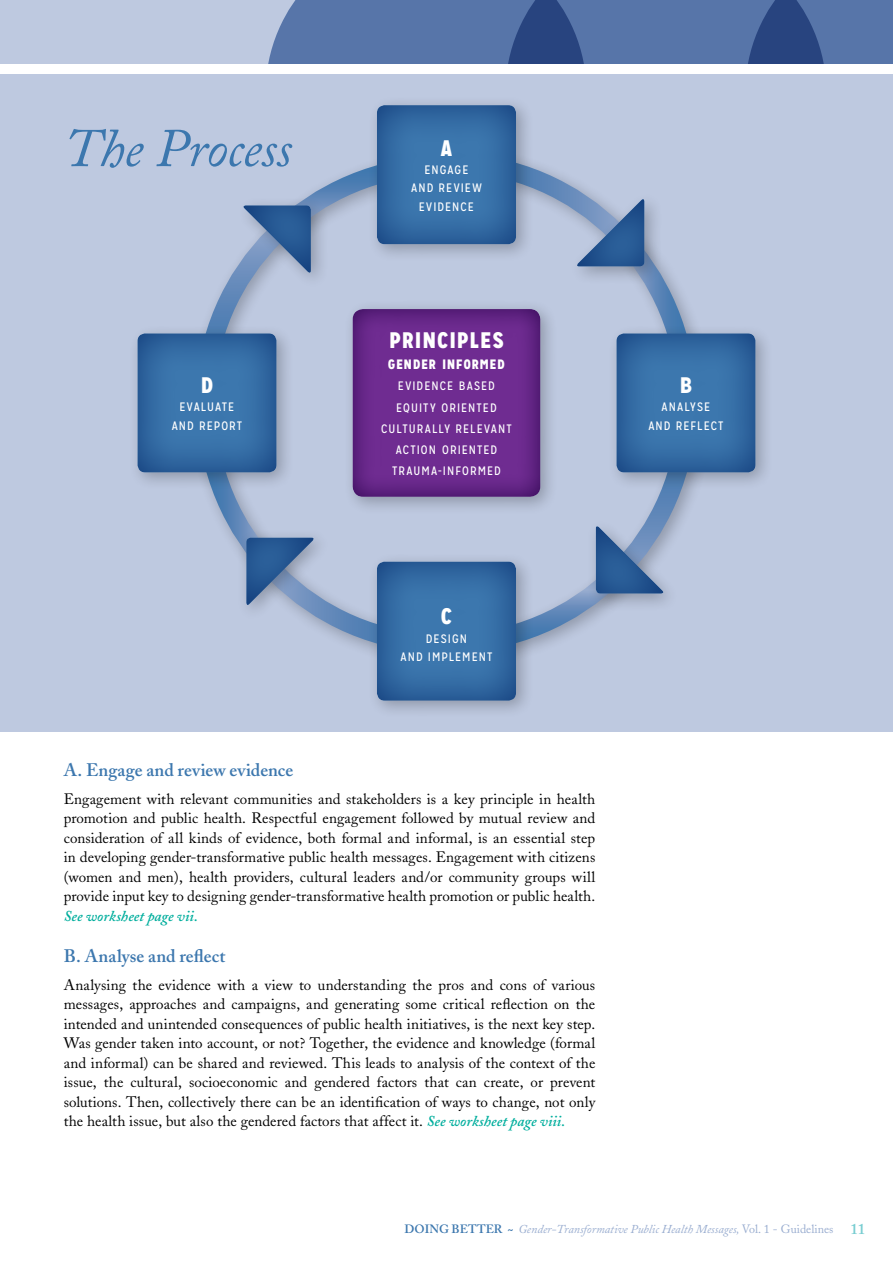
<style>
.page{position:relative;width:893px;height:1263px;background:#fff}
.page>*{position:absolute;margin:0;border:0;box-sizing:border-box;transform-origin:0 0}
.t1{font:italic 54px "Adobe Caslon";letter-spacing:-.01em;color:#3c77ae}
.t2{font:900 22.5px "Mission Gothic";letter-spacing:.07em;color:#fff}
.t3{font:600 18px "Adobe Caslon";letter-spacing:.005em;color:#3c77ae}
.t4{font:15px/19.5px "Adobe Caslon";letter-spacing:.005em;color:#000;text-align:justify}
.t5{font:italic 600 15px "Adobe Caslon";letter-spacing:.005em;color:#00ae9d}
.t6{font:600 15px "Adobe Caslon";color:#78cdd1}
.t7{font:900 13.65px "Mission Gothic";letter-spacing:.08em;color:#fff}
.t8{font:12.3px/18.5px "Mission Gothic";letter-spacing:.085em;color:#fff;text-align:center}
.t9{font:italic 12px "Adobe Caslon";color:#99add0}
.s1{font-weight:600;font-style:italic;color:#00ae9d}
.s2{font-weight:600;font-style:normal;color:#3c77ae}
.s3{font-style:normal}
</style>
<div class="page">
<div style="left:0;top:0;width:893px;height:64px;background:#bec9e0"></div>
<svg style="left:268px;top:0;width:625px;height:64px;background:#516ea2"></svg>
<div style="left:0;top:74px;width:893px;height:657px;background:#bec9e0"></div>
<svg style="left:209px;top:491px;width:154px;height:157px"></svg>
<svg style="left:535px;top:491px;width:158px;height:158px"></svg>
<svg style="left:535px;top:166px;width:157px;height:157px"></svg>
<div style="left:343px;top:299px;width:216px;height:216px;background:#000;opacity:.25"></div>
<svg style="left:338px;top:297px;width:216px;height:200px;background:#764297"></svg>
<div style="left:607px;top:323px;width:167px;height:168px;background:#000;opacity:.25"></div>
<svg style="left:607px;top:323px;width:162px;height:150px;background:#4d7cad"></svg>
<div style="left:367px;top:552px;width:168px;height:167px;background:#000;opacity:.25"></div>
<svg style="left:363px;top:552px;width:166px;height:149px;background:#4c7bad"></svg>
<div style="left:586px;top:517px;width:94px;height:95px;background:#000;opacity:.25"></div>
<svg style="left:583px;top:526px;width:95px;height:78px"></svg>
<div style="left:568px;top:191px;width:95px;height:94px;background:#000;opacity:.25"></div>
<svg style="left:577px;top:185px;width:78px;height:94px"></svg>
<div style="left:237px;top:528px;width:94px;height:94px;background:#000;opacity:.25"></div>
<svg style="left:236px;top:525px;width:78px;height:94px"></svg>
<svg style="left:209px;top:169px;width:255px;height:253px"></svg>
<div style="left:235px;top:195px;width:94px;height:95px;background:#000;opacity:.25"></div>
<svg style="left:229px;top:195px;width:95px;height:78px"></svg>
<div style="left:128px;top:323px;width:167px;height:168px;background:#000;opacity:.25"></div>
<svg style="left:128px;top:323px;width:162px;height:150px;background:#4d7cad"></svg>
<div style="left:367px;top:95px;width:168px;height:168px;background:#000;opacity:.25"></div>
<svg style="left:363px;top:95px;width:166px;height:150px;background:#4d7bad"></svg>
<p class="t1" style="left:64px;top:118px;width:229px">The Process</p>
<p class="t2" style="left:441px;top:133px;width:13px">A</p>
<p class="t8" style="left:411px;top:161px;width:72px">ENGAGE<br>AND REVIEW<br>EVIDENCE</p>
<p class="t2" style="left:201px;top:370px;width:13px">D</p>
<p class="t8" style="left:172px;top:398px;width:72px">EVALUATE<br>AND REPORT</p>
<p class="t2" style="left:389px;top:326px;width:116px">PRINCIPLES</p>
<p class="t7" style="left:388px;top:356px;width:118px">GENDER INFORMED</p>
<p class="t8" style="left:381px;top:376px;width:132px;line-height:21.1px">EVIDENCE BASED<br>EQUITY ORIENTED<br>CULTURALLY RELEVANT<br>ACTION ORIENTED<br>TRAUMA-INFORMED</p>
<p class="t2" style="left:680px;top:370px;width:13px">B</p>
<p class="t8" style="left:648px;top:398px;width:77px">ANALYSE<br>AND REFLECT</p>
<p class="t2" style="left:441px;top:601px;width:12px">C</p>
<p class="t8" style="left:401px;top:629px;width:93px">DESIGN<br>AND IMPLEMENT</p>
<p class="t3" style="left:64px;top:759px;width:231px">A. Engage and review evidence</p>
<p class="t4" style="left:64px;top:789px;width:533px">Engagement with relevant communities and stakeholders is a key principle in health promotion and public health. Respectful engagement followed by mutual review and consideration of all kinds of evidence, both formal and informal, is an essential step in developing gender-transformative public health messages. Engagement with citizens (women and men), health providers, cultural leaders and/or community groups will provide input key to designing gender-transformative health promotion or public health.</p>
<p class="t5" style="left:64px;top:907px;width:136px">See worksheet page vii.</p>
<p class="t3" style="left:64px;top:945px;width:163px">B. Analyse and reflect</p>
<p class="t4" style="left:64px;top:975px;width:533px">Analysing the evidence with a view to understanding the pros and cons of various messages, approaches and campaigns, and generating some critical reflection on the intended and unintended consequences of public health initiatives, is the next key step.<br>Was gender taken into account, or not? Together, the evidence and knowledge (formal and informal) can be shared and reviewed. This leads to analysis of the context of the issue, the cultural, socioeconomic and gendered factors that can create, or prevent solutions. Then, collectively there can be an identification of ways to change, not only the health issue, but also the gendered factors that affect it. <span class="s1">See worksheet page viii.</span></p>
<p class="t9" style="left:404px;top:1222px;width:431px"><span class="s2">DOING BETTER ~</span> Gender-Transformative Public Health Messages, <span class="s3">Vol. 1 - Guidelines</span></p>
<p class="t6" style="left:850px;top:1220px;width:16px">11</p>
</div>
